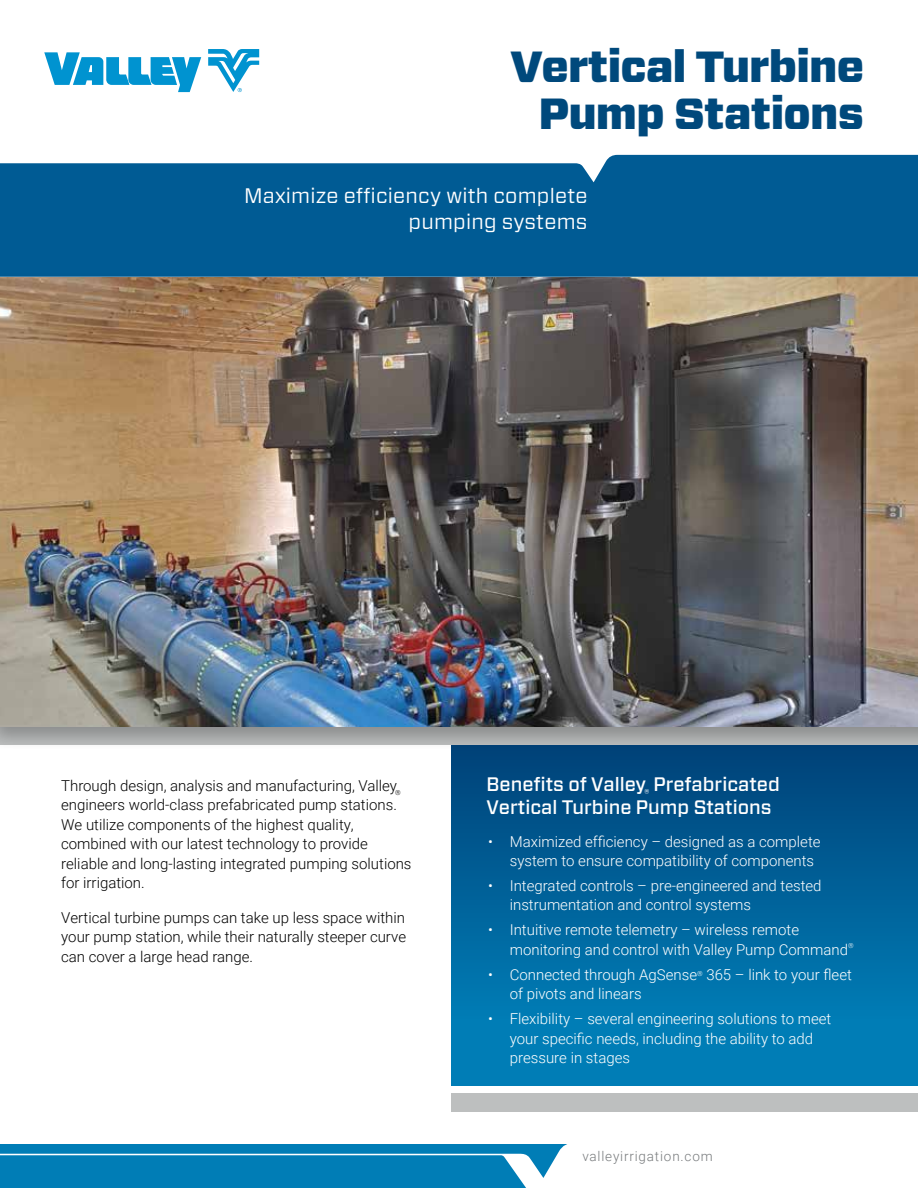
<style>
.page{position:relative;width:918px;height:1188px;background:#fff}
.page>*{position:absolute;margin:0;border:0;box-sizing:border-box;transform-origin:0 0}
.t1{font:900 43.5px/46.5px "Forza";letter-spacing:-.02em;color:#00497c;text-align:right}
.t2{font:21px/25.2px "Forza";letter-spacing:.01em;color:#fff;text-align:right}
.t3{font:500 19.5px/23.4px "Forza";color:#fff}
.t4{font:300 15px/19.5px "Roboto";color:#fff}
.t5{font:300 15px/19.5px "Roboto";color:#000}
.t6{font:300 13.5px "Roboto";letter-spacing:.06em;color:#787b7d}
.t7{font:300 7.05px "Roboto";color:#fff}
</style>
<div class="page">
<svg style="left:0;top:1144px;width:567px;height:44px;background:#1688bc"></svg>
<svg style="left:208px;top:49px;width:51px;height:43px"></svg>
<svg style="left:44px;top:52px;width:157px;height:40px"></svg>
<div style="left:0;top:155px;width:918px;height:117px;background:#005b94"></div>
<div style="left:451px;top:745px;width:467px;height:340px;background:#007db6"></div>
<div style="left:451px;top:745px;width:467px;height:273px;background:linear-gradient(to bottom,#004178,#007cb5)"></div>
<div style="left:451px;top:1093px;width:467px;height:19px;background:#bdbfbf"></div>
<div style="left:0;top:272px;width:918px;height:479px;background:#000;opacity:.26"></div>
<img style="left:0;top:277px;width:918px;height:449px">
<h1 class="t1" style="left:510px;top:45px;width:355px">Vertical Turbine<br>Pump Stations</h1>
<h2 class="t2" style="left:244px;top:183px;width:345px">Maximize efficiency with complete pumping systems</h2>
<p class="t5" style="left:61px;top:775px;width:352px">Through design, analysis and manufacturing, Valley<sub>® </sub>engineers world-class prefabricated pump stations.<br>We utilize components of the highest quality, combined with our latest technology to provide reliable and long-lasting integrated pumping solutions for irrigation.</p>
<p class="t5" style="left:61px;top:907px;width:346px;text-align:justify">Vertical turbine pumps can take up less space within your pump station, while their naturally steeper curve can cover a large head range.</p>
<h3 class="t3" style="left:487px;top:772px;width:295px">Benefits of Valley<sub>®</sub> Prefabricated<br>Vertical Turbine Pump Stations</h3>
<p class="t4" style="left:510px;top:831px;width:312px;text-indent:-22px">• Maximized efficiency – designed as a complete system to ensure compatibility of components</p>
<p class="t4" style="left:510px;top:875px;width:313px;text-indent:-22px">• Integrated controls – pre-engineered and tested instrumentation and control systems</p>
<p class="t4" style="left:510px;top:920px;width:340px;text-indent:-22px">• Intuitive remote telemetry – wireless remote monitoring and control with Valley Pump Command</p>
<p class="t7" style="left:848px;top:940px;width:7px">®</p>
<p class="t4" style="left:510px;top:964px;width:344px;text-indent:-22px">• Connected through AgSense<sup>®</sup> 365 – link to your fleet of pivots and linears</p>
<p class="t4" style="left:510px;top:1009px;width:323px;text-indent:-22px">• Flexibility – several engineering solutions to meet your specific needs, including the ability to add pressure in stages</p>
<p class="t6" style="left:582px;top:1146px;width:132px">valleyirrigation.com</p>
</div>
